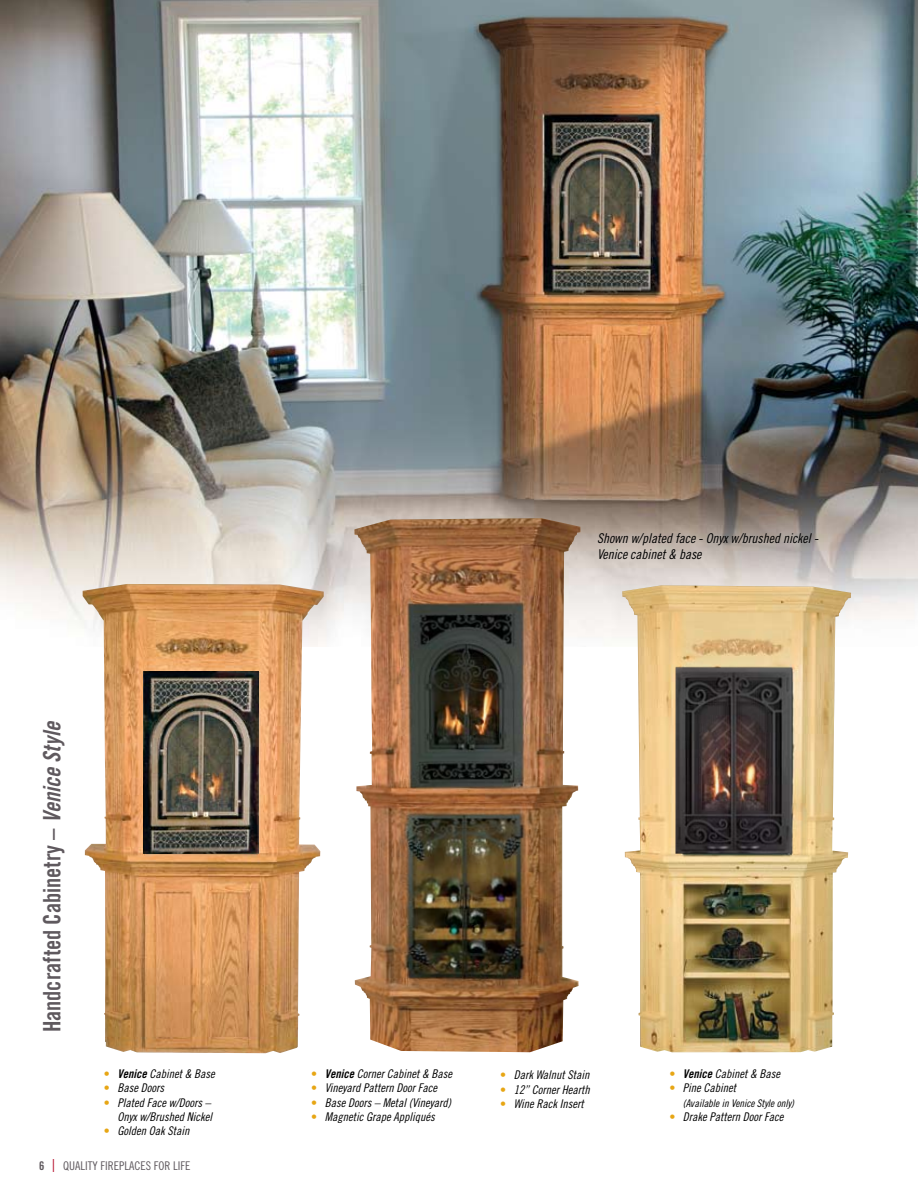
<style>
.page{position:relative;width:918px;height:1188px;background:#fff}
.page>*{position:absolute;margin:0;border:0;box-sizing:border-box;transform-origin:0 0}
.t1{font:24px "Trade Gothic Bold Cond Twenty";color:#5f595e;scale:.95 1}
.t2{font:13.5px/16.2px "Trade Gothic Cond Eighteen Obl";color:#000}
.t3{font:12px/14.4px "Trade Gothic Cond Eighteen Obl";color:#000;text-align:right}
.t4{font:12px "Trade Gothic Cond Eighteen";color:#5f595e}
.t5{font:10.5px "Trade Gothic Cond Eighteen Obl";color:#000}
.s1{font-family:"Trade Gothic Bold Cond Twenty Obl"}
.s2{font-family:"Trade Gothic Cond Eighteen";color:#e7a614}
.s3{font-family:"Trade Gothic Bold Cond Twenty"}
.s4{font-size:18px;color:#b50e2b}
</style>
<div class="page">
<img style="left:0;top:0;width:918px;height:642px">
<img style="left:354px;top:518px;width:227px;height:534px">
<img style="left:83px;top:584px;width:241px;height:469px">
<img style="left:143px;top:671px;width:115px;height:182px">
<img style="left:622px;top:585px;width:229px;height:467px">
<img style="left:675px;top:665px;width:120px;height:189px">
<h1 class="t1" style="left:37px;top:1032px;width:329px;rotate:-90deg">Handcrafted Cabinetry – <span class="s1">Venice Style</span></h1>
<p class="t3" style="left:104px;top:1066px;width:112px"><span class="s2">•</span> <span class="s1">Venice</span> Cabinet &amp; Base</p>
<p class="t3" style="left:104px;top:1081px;width:62px"><span class="s2">•</span> Base Doors</p>
<p class="t3" style="left:104px;top:1095px;width:110px"><span class="s2">•</span> Plated Face w/Doors –<br>Onyx w/Brushed Nickel</p>
<p class="t3" style="left:104px;top:1124px;width:87px"><span class="s2">•</span> Golden Oak Stain</p>
<p class="t4" style="left:39px;top:1159px;width:42px"><span class="s3">6</span> <span class="s4">L</span> QUALITY</p>
<p class="t4" style="left:100px;top:1159px;width:11px">FIREPLACES</p>
<p class="t4" style="left:154px;top:1159px;width:29px">FOR LIFE</p>
<p class="t2" style="left:597px;top:530px;width:223px">Shown w/plated face - Onyx w/brushed nickel -<br>Venice cabinet &amp; base</p>
<p class="t3" style="left:311px;top:1066px;width:142px"><span class="s2">•</span> <span class="s1">Venice</span> Corner Cabinet &amp; Base</p>
<p class="t3" style="left:311px;top:1081px;width:127px"><span class="s2">•</span> Vineyard Pattern Door Face</p>
<p class="t3" style="left:311px;top:1095px;width:141px"><span class="s2">•</span> Base Doors – Metal (Vineyard)</p>
<p class="t3" style="left:311px;top:1109px;width:125px"><span class="s2">•</span> Magnetic Grape Appliqués</p>
<p class="t3" style="left:500px;top:1068px;width:91px"><span class="s2">•</span> Dark Walnut Stain</p>
<p class="t3" style="left:500px;top:1082px;width:91px"><span class="s2">•</span> 12” Corner Hearth</p>
<p class="t3" style="left:500px;top:1097px;width:85px"><span class="s2">•</span> Wine Rack Insert</p>
<p class="t3" style="left:669px;top:1066px;width:112px"><span class="s2">•</span> <span class="s1">Venice</span> Cabinet &amp; Base</p>
<p class="t3" style="left:669px;top:1081px;width:68px"><span class="s2">•</span> Pine Cabinet</p>
<p class="t5" style="left:683px;top:1097px;width:113px">(Available in Venice Style only)</p>
<p class="t3" style="left:669px;top:1109px;width:116px"><span class="s2">•</span> Drake Pattern Door Face</p>
</div>
